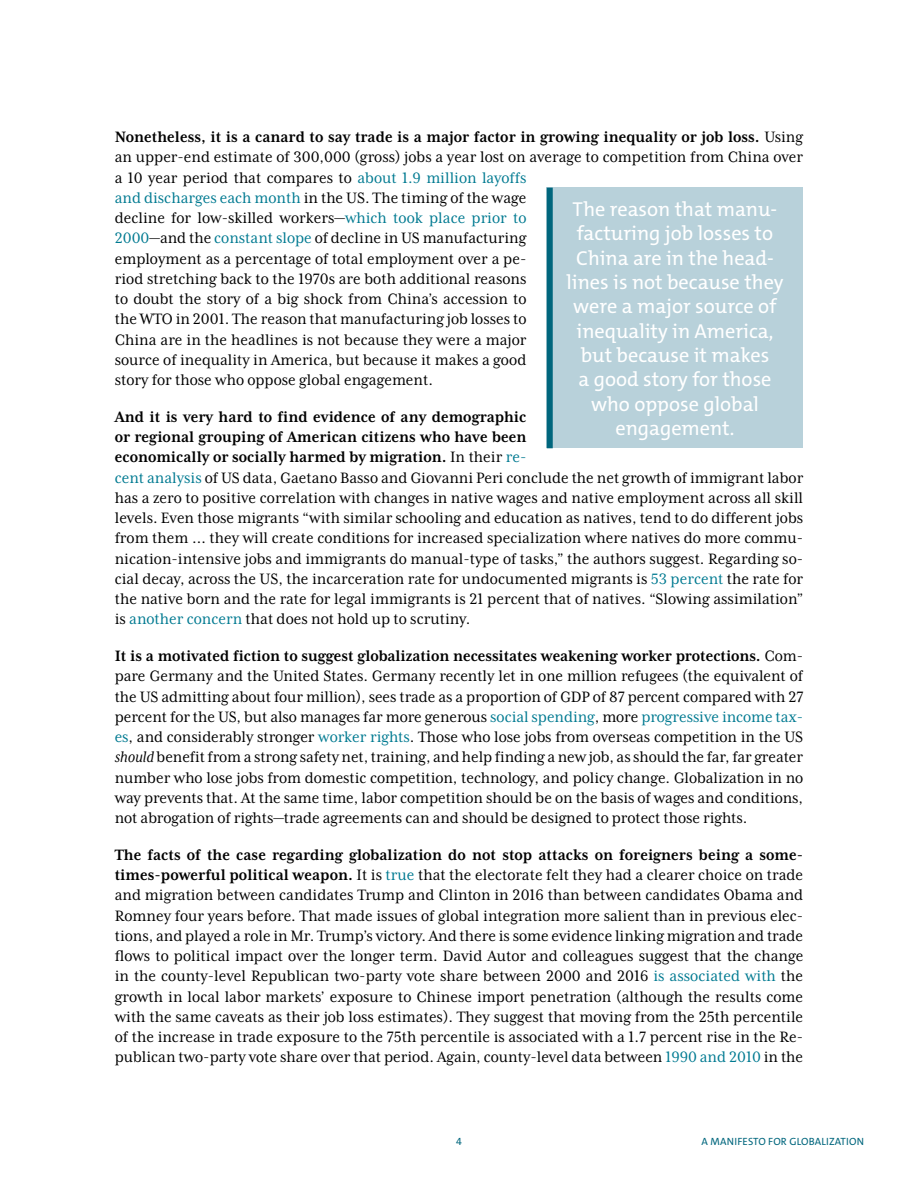
<style>
.page{position:relative;width:918px;height:1188px;background:#fff}
.page>*{position:absolute;margin:0;border:0;box-sizing:border-box;transform-origin:0 0}
.t1{font:20.25px/24.3px "The Mix C4 s";color:#fff;text-align:center}
.t2{font:17.25px/20.2px "Mrs Eaves XL Serif Nar OT";color:#000}
.t3{font:10.5px "The Mix C4 s";letter-spacing:.02em;color:#00667d}
.s1{font-weight:700}
.s2{color:#007a91}
.s3{font-style:italic}
</style>
<div class="page">
<div style="left:547px;top:188px;width:256px;height:260px;background:#b8d1da"></div>
<div style="left:547px;top:188px;width:6px;height:260px;background:#00667d"></div>
<p class="t2" style="left:115px;top:127px;width:690px"><span class="s1">Nonetheless, it is a canard to say trade is a major factor in growing inequality or job loss.</span> Using an upper-end estimate of 300,000 (gross) jobs a year lost on average to competition from China over a 10 year period that compares to <span class="s2">about 1.9 million layoffs<br>and discharges each month</span> in the US. The timing of the wage<br>decline for low-skilled workers—<span class="s2">which took place prior to<br>2000</span>—and the <span class="s2">constant slope</span> of decline in US manufacturing<br>employment as a percentage of total employment over a pe-<br>riod stretching back to the 1970s are both additional reasons<br>to doubt the story of a big shock from China’s accession to<br>the WTO in 2001. The reason that manufacturing job losses to<br>China are in the headlines is not because they were a major<br>source of inequality in America, but because it makes a good<br>story for those who oppose global engagement.</p>
<p class="t2" style="left:115px;top:407px;width:690px"><span class="s1">And it is very hard to find evidence of any demographic<br>or regional grouping of American citizens who have been<br>economically or socially harmed by migration.</span> In their <span class="s2">re-<br>cent analysis</span> of US data, Gaetano Basso and Giovanni Peri conclude the net growth of immigrant labor has a zero to positive correlation with changes in native wages and native employment across all skill levels. Even those migrants “with similar schooling and education as natives, tend to do different jobs from them … they will create conditions for increased specialization where natives do more commu&shy;nication-intensive jobs and immigrants do manual-type of tasks,” the authors suggest. Regarding so&shy;cial decay, across the US, the incarceration rate for undocumented migrants is <span class="s2">53 percent</span> the rate for the native born and the rate for legal immigrants is 21 percent that of natives. “Slowing assimilation” is <span class="s2">another concern</span> that does not hold up to scrutiny.</p>
<p class="t2" style="left:115px;top:646px;width:690px;text-align:justify"><span class="s1">It is a motivated fiction to suggest globalization necessitates weakening worker protections.</span> Com&shy;pare Germany and the United States. Germany recently let in one million refugees (the equivalent of the US admitting about four million), sees trade as a proportion of GDP of 87 percent compared with 27 percent for the US, but also manages far more generous <span class="s2">social spending</span>, more <span class="s2">progressive income tax&shy;es</span>, and considerably stronger <span class="s2">worker rights</span>. Those who lose jobs from overseas competition in the US <span class="s3">should</span> benefit from a strong safety net, training, and help finding a new job, as should the far, far greater number who lose jobs from domestic competition, technology, and policy change. Globalization in no way prevents that. At the same time, labor competition should be on the basis of wages and conditions, not abrogation of rights—trade agreements can and should be designed to protect those rights.</p>
<p class="t2" style="left:115px;top:845px;width:690px;text-align:justify"><span class="s1">The facts of the case regarding globalization do not stop attacks on foreigners being a some&shy;times-powerful political weapon.</span> It is <span class="s2">true</span> that the electorate felt they had a clearer choice on trade and migration between candidates Trump and Clinton in 2016 than between candidates Obama and Romney four years before. That made issues of global integration more salient than in previous elec&shy;tions, and played a role in Mr. Trump’s victory. And there is some evidence linking migration and trade flows to political impact over the longer term. David Autor and colleagues suggest that the change in the county-level Republican two-party vote share between 2000 and 2016 <span class="s2">is associated with</span> the growth in local labor markets’ exposure to Chinese import penetration (although the results come with the same caveats as their job loss estimates). They suggest that moving from the 25th percentile of the increase in trade exposure to the 75th percentile is associated with a 1.7 percent rise in the Re&shy;publican two-party vote share over that period. Again, county-level data between <span class="s2">1990 and 2010</span> in the</p>
<p class="t1" style="left:567px;top:197px;width:218px">The reason that manu&shy;facturing job losses to<br>China are in the head&shy;lines is not because they were a major source of inequality in America, but because it makes<br>a good story for those who oppose global engagement.</p>
<p class="t3" style="left:456px;top:1134px;width:7px">4</p>
<p class="t3" style="left:702px;top:1134px;width:164px">A MANIFESTO FOR GLOBALIZATION</p>
</div>
